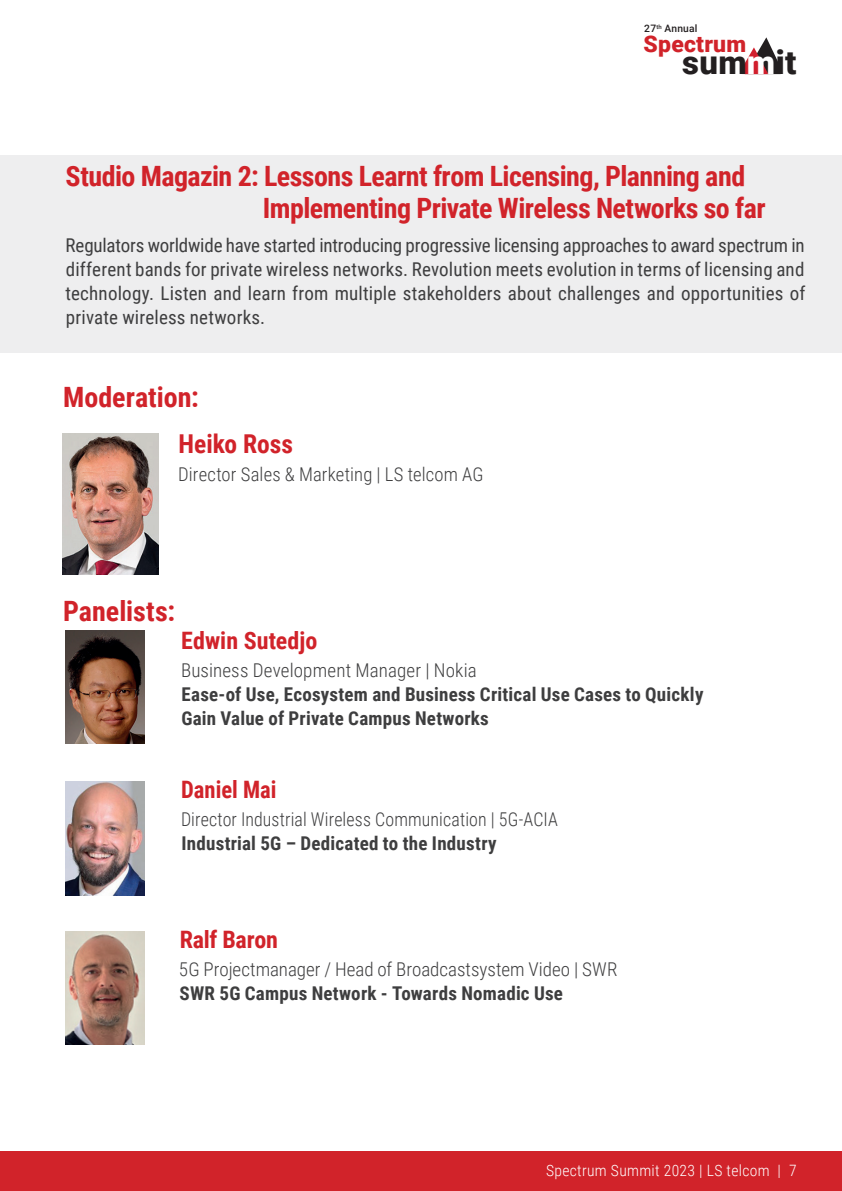
<style>
.page{position:relative;width:842px;height:1191px;background:#fff}
.page>*{position:absolute;margin:0;border:0;box-sizing:border-box;transform-origin:0 0}
.t1{font:900 32.8px "Roboto";letter-spacing:.01em;color:#231f20}
.t2{font:700 28px/32px "Roboto Condensed";letter-spacing:-.02em;color:#d1232a}
.t3{font:700 28px "Roboto Condensed";color:#d1232a}
.t4{font:700 26px "Roboto Condensed";color:#d1232a}
.t5{font:700 24px "Roboto Condensed";color:#d1232a}
.t6{font:700 24px "Roboto Condensed";color:#d1232a;scale:.94 1}
.t7{font:900 23px "Roboto";letter-spacing:.01em;color:#d1232a}
.t8{font:19px/24px "Roboto Condensed";letter-spacing:.01em;color:#3e3e3f;text-align:justify}
.t9{font:700 19px/24px "Roboto Condensed";letter-spacing:.01em;color:#3e3e3f}
.t10{font:300 19px "Roboto Condensed";letter-spacing:.005em;color:#3e3e3f}
.t11{font:300 19px "Roboto Condensed";letter-spacing:.005em;color:#3e3e3f;scale:.94 1}
.t12{font:300 15.6px "Roboto Condensed";letter-spacing:.02em;color:#fff}
.t13{font:500 10.2px "Roboto";letter-spacing:.02em;color:#231f20}
.s1{color:#fff}
</style>
<div class="page">
<div style="left:0;top:155px;width:842px;height:198px;background:#eeeeef"></div>
<div style="left:0;top:1151px;width:842px;height:40px;background:#d1232a"></div>
<svg style="left:742px;top:37px;width:39px;height:37px"></svg>
<img style="left:62px;top:433px;width:97px;height:141px">
<img style="left:65px;top:931px;width:80px;height:113px">
<img style="left:65px;top:781px;width:80px;height:114px">
<img style="left:65px;top:630px;width:80px;height:114px">
<p class="t13" style="left:644px;top:21px;width:55px">27<sup>th</sup> Annual</p>
<p class="t7" style="left:644px;top:28px;width:104px">Spectrum</p>
<h1 class="t1" style="left:682px;top:40px;width:116px">sum<span class="s1">m</span>it</h1>
<h2 class="t2" style="left:263px;top:159px;width:504px;text-indent:-197px">Studio Magazin 2: Lessons Learnt from Licensing, Planning and<br>Implementing Private Wireless Networks so far</h2>
<p class="t8" style="left:65px;top:232px;width:741px">Regulators worldwide have started introducing progressive licensing approaches to award spectrum in different bands for private wireless networks. Revolution meets evolution in terms of licensing and technology. Listen and learn from multiple stakeholders about challenges and opportunities of private wireless networks.</p>
<h2 class="t3" style="left:63px;top:377px;width:137px">Moderation:</h2>
<h3 class="t4" style="left:178px;top:425px;width:116px">Heiko Ross</h3>
<p class="t10" style="left:178px;top:461px;width:307px">Director Sales &amp; Marketing | LS telcom AG</p>
<h2 class="t3" style="left:63px;top:591px;width:113px">Panelists:</h2>
<p class="t5" style="left:181px;top:623px;width:138px">Edwin Sutedjo</p>
<p class="t10" style="left:181px;top:656px;width:297px">Business Development Manager | Nokia</p>
<p class="t9" style="left:181px;top:681px;width:524px">Ease-of Use, Ecosystem and Business Critical Use Cases to Quickly<br>Gain Value of Private Campus Networks</p>
<p class="t6" style="left:181px;top:773px;width:103px">Daniel Mai</p>
<p class="t11" style="left:181px;top:806px;width:403px">Director Industrial Wireless Communication | 5G-ACIA</p>
<p class="t9" style="left:181px;top:831px;width:317px">Industrial 5G – Dedicated to the Industry</p>
<p class="t5" style="left:180px;top:922px;width:100px">Ralf Baron</p>
<p class="t10" style="left:179px;top:955px;width:440px">5G Projectmanager / Head of Broadcastsystem Video | SWR</p>
<p class="t9" style="left:180px;top:980px;width:385px">SWR 5G Campus Network - Towards Nomadic Use</p>
<p class="t12" style="left:546px;top:1159px;width:252px">Spectrum Summit 2023 | LS telcom | 7</p>
</div>
